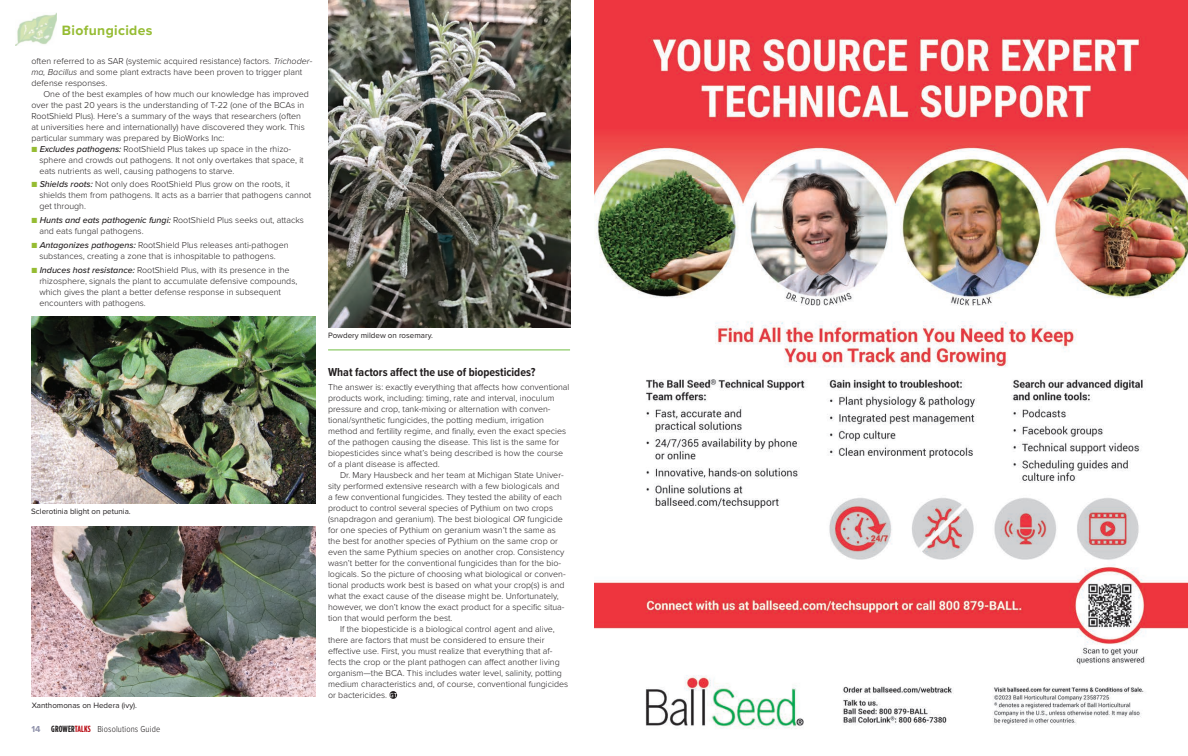
<style>
.page{position:relative;width:1188px;height:756px;background:#fff}
.page>*{position:absolute;margin:0;border:0;box-sizing:border-box;transform-origin:0 0}
.t1{font:700 14px "Proxima Nova";letter-spacing:.025em;color:#96bc33}
.t2{font:700 12px "Proxima Nova Cond";color:#231f20}
.t3{font:300 9px "Proxima Nova Cond";letter-spacing:.015em;color:#231f20}
.t4{font:300 8.9px/11px "Proxima Nova";color:#231f20}
.t5{font:8px "Proxima Nova";color:#231f20}
.s1{font-style:italic}
.s2{color:#96bc33}
.s3{font-weight:500;font-style:italic}
.s4{font-family:"Proxima Nova";font-weight:700;color:#8f91aa}
.s5{font-family:"Gotham Condensed";font-weight:700}
.s6{font-family:"Gotham Condensed";font-weight:700;color:#bb1018}
</style>
<div class="page">
<img style="left:594px;top:0;width:594px;height:729px">
<svg style="left:389px;top:691px;width:8px;height:8px"></svg>
<img style="left:32px;top:527px;width:283px;height:169px">
<img style="left:31px;top:316px;width:284px;height:187px">
<img style="left:328px;top:0;width:242px;height:327px">
<hr style="left:328px;top:349px;width:242px;height:1px;background:#71bf44">
<img style="left:15px;top:13px;width:42px;height:33px">
<h1 class="t1" style="left:62px;top:20px;width:92px">Biofungicides</h1>
<p class="t4" style="left:32px;top:55px;width:282px">often referred to as SAR (systemic acquired resistance) factors. <span class="s1">Trichoder&shy;ma, Bacillus</span> and some plant extracts have been proven to trigger plant defense responses.</p>
<p class="t4" style="left:32px;top:88px;width:279px;text-indent:12px">One of the best examples of how much our knowledge has improved over the past 20 years is the understanding of T-22 (one of the BCAs in RootShield Plus). Here’s a summary of the ways that researchers (often at universities here and internationally) have discovered they work. This particular summary was prepared by BioWorks Inc:</p>
<p class="t4" style="left:39px;top:143px;width:266px;text-indent:-8px"><span class="s2">■</span> <span class="s3">Excludes pathogens:</span> RootShield Plus takes up space in the rhizo&shy;sphere and crowds out pathogens. It not only overtakes that space, it eats nutrients as well, causing pathogens to starve.</p>
<p class="t4" style="left:39px;top:178px;width:273px;text-indent:-8px"><span class="s2">■</span> <span class="s3">Shields roots:</span> Not only does RootShield Plus grow on the roots, it shields them from pathogens. It acts as a barrier that pathogens cannot get through.</p>
<p class="t4" style="left:39px;top:214px;width:266px;text-indent:-8px"><span class="s2">■</span> <span class="s3">Hunts and eats pathogenic fungi:</span> RootShield Plus seeks out, attacks and eats fungal pathogens.</p>
<p class="t4" style="left:31px;top:239px;width:259px;text-align:center"><span class="s2">■</span> <span class="s3">Antagonizes pathogens:</span> RootShield Plus releases anti-pathogen substances, creating a zone that is inhospitable to pathogens.</p>
<p class="t4" style="left:39px;top:264px;width:260px;text-indent:-8px"><span class="s2">■</span> <span class="s3">Induces host resistance:</span> RootShield Plus, with its presence in the rhizosphere, signals the plant to accumulate defensive compounds, which gives the plant a better defense response in subsequent encounters with pathogens.</p>
<p class="t5" style="left:31px;top:505px;width:101px">Sclerotinia blight on petunia.</p>
<p class="t5" style="left:32px;top:699px;width:107px">Xanthomonas on Hedera (ivy).</p>
<p class="t3" style="left:32px;top:722px;width:130px"><span class="s4">14</span> <span class="s5">GROWER</span><span class="s6">TALKS</span> Biosolutions Guide</p>
<p class="t5" style="left:328px;top:329px;width:106px">Powdery mildew on rosemary.</p>
<h2 class="t2" style="left:328px;top:363px;width:209px">What factors affect the use of biopesticides?</h2>
<p class="t4" style="left:328px;top:381px;width:243px">The answer is: exactly everything that affects how conventional products work, including: timing, rate and interval, inoculum pressure and crop, tank-mixing or alternation with conven&shy;tional/synthetic fungicides, the potting medium, irrigation method and fertility regime, and finally, even the exact species of the pathogen causing the disease. This list is the same for biopesticides since what’s being described is how the course of a plant disease is affected.</p>
<p class="t4" style="left:328px;top:469px;width:239px;text-indent:12px">Dr. Mary Hausbeck and her team at Michigan State Univer&shy;sity performed extensive research with a few biologicals and a few conventional fungicides. They tested the ability of each product to control several species of Pythium on two crops (snapdragon and geranium). The best biological <span class="s1">OR</span> fungicide for one species of Pythium on geranium wasn’t the same as the best for another species of Pythium on the same crop or even the same Pythium species on another crop. Consistency wasn’t better for the conventional fungicides than for the bio&shy;logicals. So the picture of choosing what biological or conven&shy;tional products work best is based on what your crop(s) is and what the exact cause of the disease might be. Unfortunately, however, we don’t know the exact product for a specific situa&shy;tion that would perform the best.</p>
<p class="t4" style="left:328px;top:623px;width:242px;text-indent:12px">If the biopesticide is a biological control agent and alive, there are factors that must be considered to ensure their effective use. First, you must realize that everything that af&shy;fects the crop or the plant pathogen can affect another living organism—the BCA. This includes water level, salinity, potting medium characteristics and, of course, conventional fungicides or bactericides.</p>
</div>
